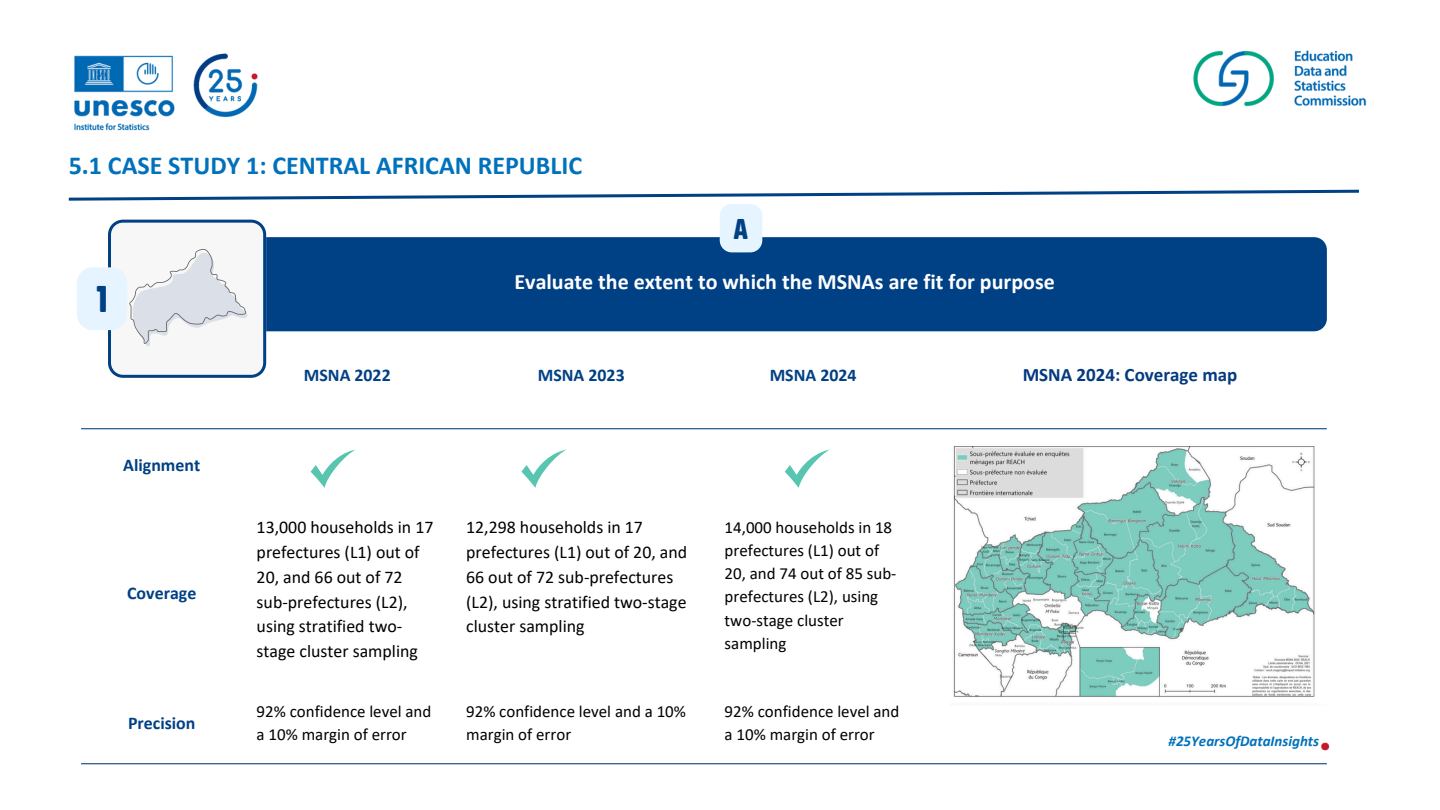
<style>
.page{position:relative;width:1440px;height:810px;background:#fff}
.page>*{position:absolute;margin:0;border:0;box-sizing:border-box;transform-origin:0 0}
.t1{font:45.1px "Ketchupa";color:#004084}
.t2{font:34.8px "Ketchupa";color:#004084}
.t3{font:700 26px "Calibri";color:#0071bb}
.t4{font:700 22px "Calibri";color:#fff}
.t5{font:700 19px "Calibri";color:#043a7f}
.t6{font:17.9px/24.8px "Calibri";color:#000}
.t7{font:700 17.9px "Calibri";color:#004084}
.t8{font:16.9px/23.2px "Calibri";color:#000}
.t9{font:italic 700 15px "Calibri";color:#0071bb}
</style>
<div class="page">
<img style="left:74px;top:50px;width:1293px;height:715px">
<svg style="left:68px;top:188px;width:1294px;height:190px"></svg>
<hr style="left:81px;top:428px;width:1246px;height:1px;background:#004084">
<hr style="left:81px;top:763px;width:1246px;height:1px;background:#004084">
<svg style="left:311px;top:450px;width:45px;height:38px"></svg>
<svg style="left:785px;top:450px;width:45px;height:38px"></svg>
<svg style="left:521px;top:450px;width:45px;height:38px"></svg>
<img style="left:950px;top:442px;width:377px;height:264px">
<p class="t3" style="left:69px;top:155px;width:515px">5.1 CASE STUDY 1: CENTRAL AFRICAN REPUBLIC</p>
<p class="t1" style="left:95px;top:275px;width:15px">1</p>
<h1 class="t2" style="left:734px;top:210px;width:16px">A</h1>
<p class="t4" style="left:515px;top:273px;width:542px">Evaluate the extent to which the MSNAs are fit for purpose</p>
<p class="t7" style="left:304px;top:368px;width:88px">MSNA 2022</p>
<h2 class="t7" style="left:538px;top:368px;width:88px">MSNA 2023</h2>
<p class="t7" style="left:770px;top:368px;width:88px">MSNA 2024</p>
<p class="t5" style="left:1023px;top:367px;width:216px">MSNA 2024: Coverage map</p>
<p class="t7" style="left:123px;top:458px;width:78px">Alignment</p>
<p class="t7" style="left:127px;top:585px;width:71px">Coverage</p>
<p class="t6" style="left:257px;top:516px;width:178px">13,000 households in 17 prefectures (L1) out of<br>20, and 66 out of 72 sub-prefectures (L2), using stratified two&shy;stage cluster sampling</p>
<p class="t6" style="left:466px;top:516px;width:223px">12,298 households in 17 prefectures (L1) out of 20, and<br>66 out of 72 sub-prefectures (L2), using stratified two-stage cluster sampling</p>
<p class="t8" style="left:725px;top:517px;width:173px">14,000 households in 18 prefectures (L1) out of<br>20, and 74 out of 85 sub&shy;prefectures (L2), using two-stage cluster sampling</p>
<p class="t7" style="left:128px;top:715px;width:69px">Precision</p>
<p class="t8" style="left:257px;top:701px;width:176px">92% confidence level and a 10% margin of error</p>
<p class="t8" style="left:466px;top:701px;width:221px">92% confidence level and a 10% margin of error</p>
<p class="t8" style="left:725px;top:701px;width:176px">92% confidence level and a 10% margin of error</p>
<p class="t9" style="left:1169px;top:734px;width:152px">#25YearsOfDataInsights</p>
</div>
